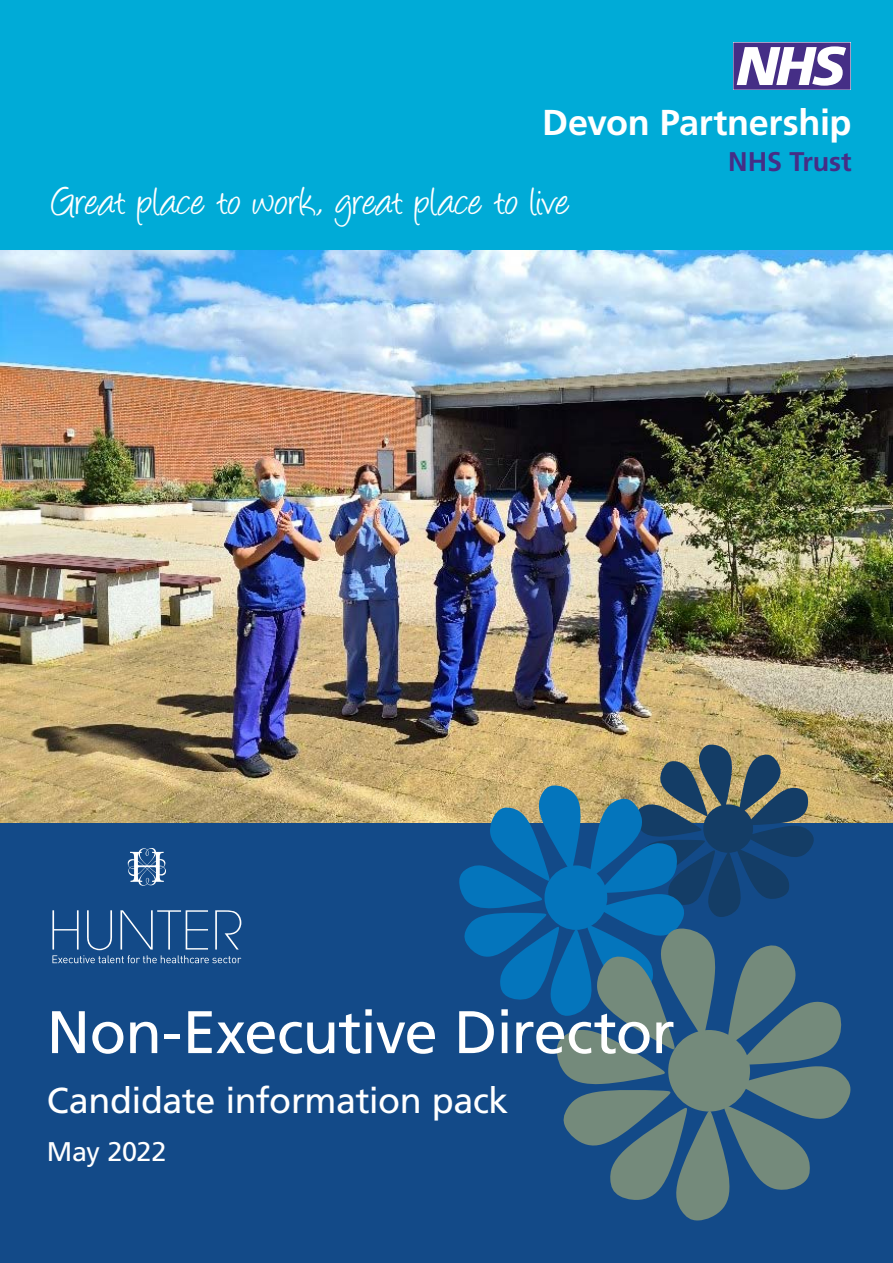
<style>
.page{position:relative;width:893px;height:1263px;background:#fff}
.page>*{position:absolute;margin:0;border:0;box-sizing:border-box;transform-origin:0 0}
.t1{font:60px "Frutiger LT Std";letter-spacing:-.02em;color:#fff}
.t2{font:45px "Angelina";color:#fff}
.t3{font:36px "Frutiger LT Std";letter-spacing:-.015em;color:#fff}
.t4{font:700 36px "Frutiger LT Std";letter-spacing:-.01em;color:#fff}
.t5{font:700 27px "Frutiger LT Std";letter-spacing:-.005em;color:#452e86}
.t6{font:27px "Frutiger LT Std";letter-spacing:-.015em;color:#fff}
</style>
<div class="page">
<div style="left:0;top:0;width:893px;height:250px;background:#00abd7"></div>
<div style="left:0;top:823px;width:893px;height:440px;background:#134a88"></div>
<svg style="left:733px;top:43px;width:117px;height:47px;background:#9c90bf"></svg>
<svg style="left:128px;top:848px;width:38px;height:38px"></svg>
<svg style="left:52px;top:910px;width:190px;height:53px"></svg>
<img style="left:0;top:250px;width:893px;height:573px">
<svg style="left:459px;top:744px;width:393px;height:477px"></svg>
<div style="left:668px;top:1030px;width:82px;height:81px;background:#748a7b;border-radius:50%"></div>
<p class="t4" style="left:542px;top:102px;width:311px">Devon Partnership</p>
<p class="t5" style="left:728px;top:146px;width:125px">NHS Trust</p>
<p class="t2" style="left:52px;top:183px;width:519px">Great place to work, great place to live</p>
<h1 class="t1" style="left:47px;top:997px;width:630px">Non-Executive Director</h1>
<p class="t3" style="left:47px;top:1079px;width:463px">Candidate information pack</p>
<p class="t6" style="left:47px;top:1136px;width:121px">May 2022</p>
</div>
